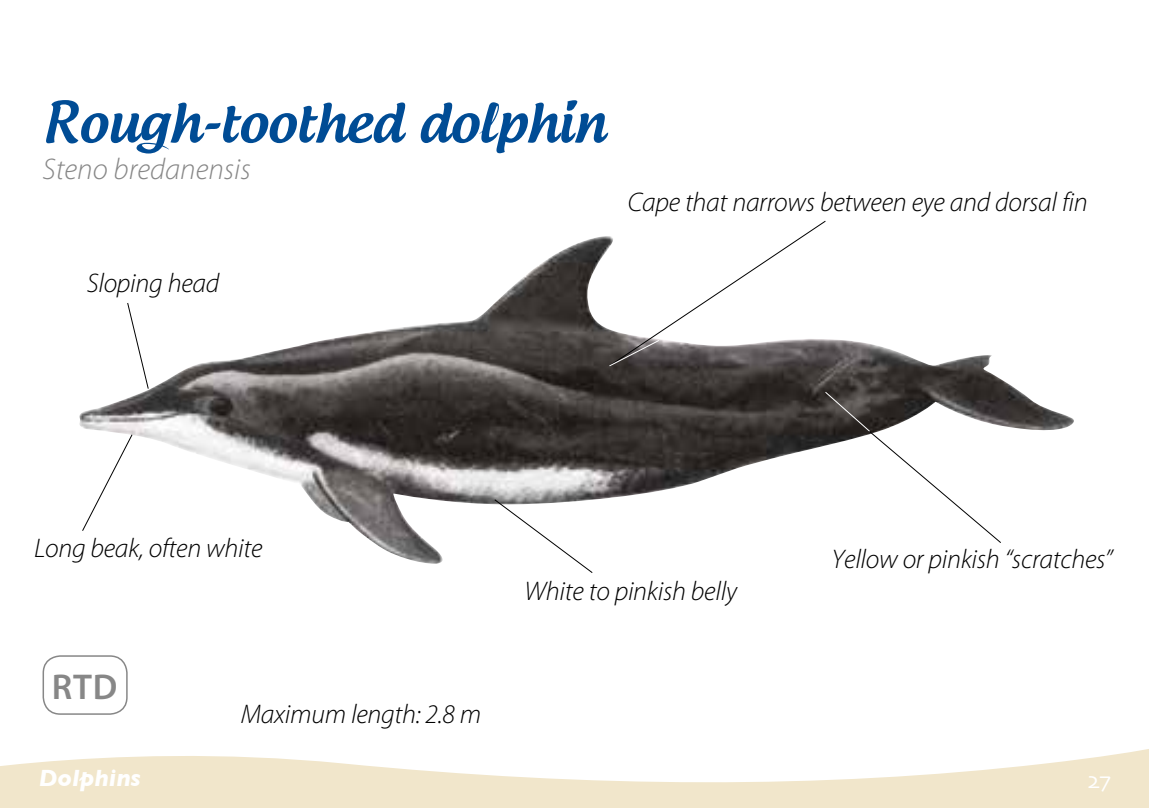
<style>
.page{position:relative;width:1149px;height:808px;background:#fff}
.page>*{position:absolute;margin:0;border:0;box-sizing:border-box;transform-origin:0 0}
.t1{font:500 54px "Androgyne";letter-spacing:-.005em;color:#004c95}
.t2{font:600 36px "Myriad Pro";color:#878787}
.t3{font:italic 300 30px "Myriad Pro";color:#878787}
.t4{font:italic 300 27px "Myriad Pro";letter-spacing:-.01em;color:#000}
.t5{font:italic 700 24px "Gill Sans";color:#fff}
.t6{font:23.7px "Skia";color:#fff}
</style>
<div class="page">
<svg style="left:0;top:749px;width:1148px;height:59px;fill:#f1e6cb"></svg>
<div style="left:43px;top:655px;width:85px;height:60px;border:2px solid #878787;border-radius:17px"></div>
<img style="left:79px;top:236px;width:995px;height:328px">
<svg style="left:82px;top:434px;width:50px;height:97px"></svg>
<svg style="left:127px;top:302px;width:22px;height:87px"></svg>
<svg style="left:494px;top:499px;width:98px;height:74px"></svg>
<svg style="left:608px;top:221px;width:217px;height:146px"></svg>
<svg style="left:824px;top:392px;width:176px;height:151px"></svg>
<h1 class="t1" style="left:43px;top:88px;width:564px">Rough-toothed dolphin</h1>
<p class="t3" style="left:43px;top:151px;width:210px">Steno bredanensis</p>
<p class="t4" style="left:627px;top:186px;width:461px">Cape that narrows between eye and dorsal fin</p>
<p class="t4" style="left:87px;top:266px;width:134px">Sloping head</p>
<p class="t4" style="left:34px;top:532px;width:230px">Long beak, often white</p>
<p class="t4" style="left:831px;top:543px;width:283px">Yellow or pinkish “scratches”</p>
<h2 class="t2" style="left:52px;top:663px;width:67px">RTD</h2>
<p class="t4" style="left:241px;top:698px;width:242px">Maximum length: 2.8 m</p>
<p class="t4" style="left:524px;top:575px;width:214px">White to pinkish belly</p>
<p class="t5" style="left:39px;top:764px;width:103px">Dolphins</p>
<p class="t6" style="left:1087px;top:766px;width:25px">27</p>
</div>
